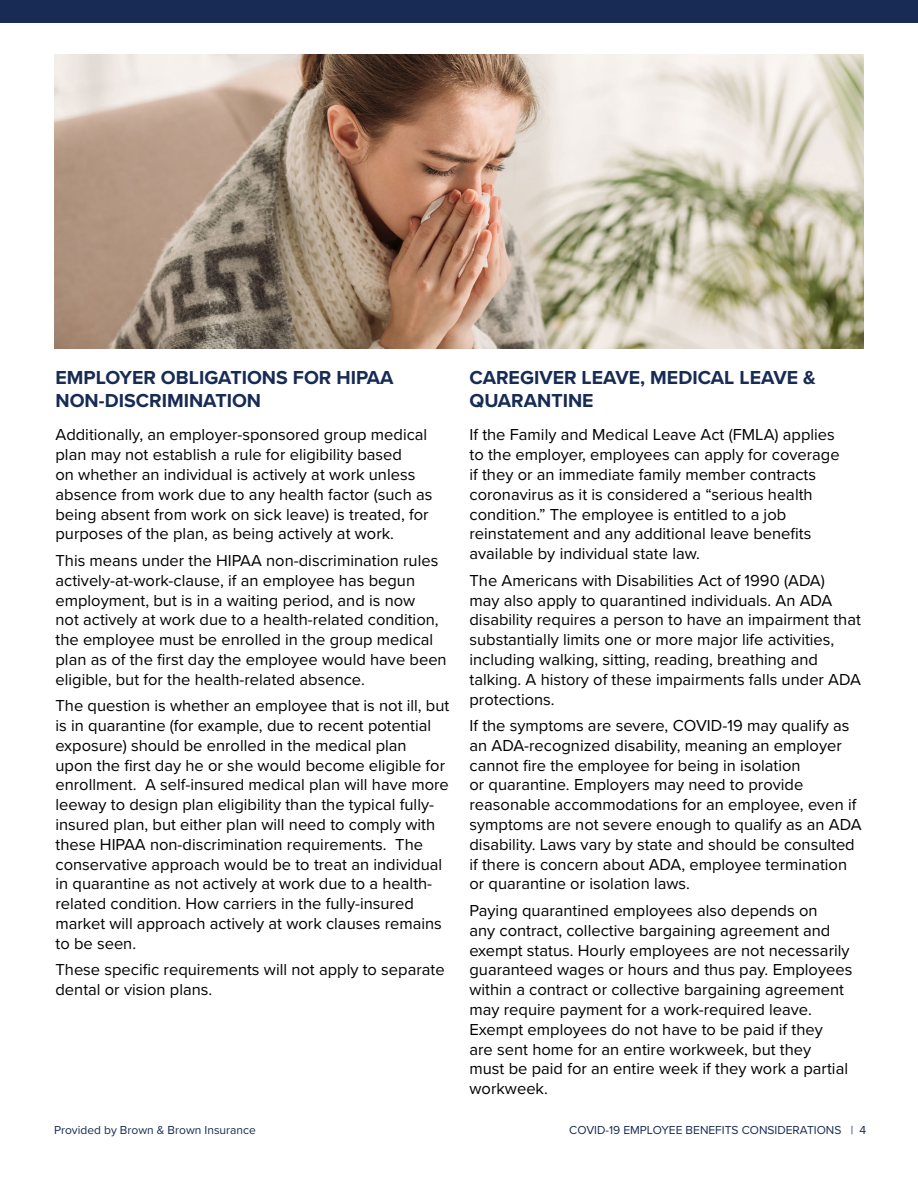
<style>
.page{position:relative;width:918px;height:1188px;background:#fff}
.page>*{position:absolute;margin:0;border:0;box-sizing:border-box;transform-origin:0 0}
.t1{font:700 19.5px/23.4px "Proxima Nova";color:#172b54}
.t2{font:16.5px/19.8px "Proxima Nova";color:#000}
.t3{font:12px "Proxima Nova";color:#172b54}
</style>
<div class="page">
<div style="left:0;top:0;width:918px;height:23px;background:#182b55"></div>
<img style="left:54px;top:54px;width:810px;height:295px">
<p class="t1" style="left:56px;top:365px;width:339px">EMPLOYER OBLIGATIONS FOR HIPAA<br>NON-DISCRIMINATION</p>
<p class="t2" style="left:56px;top:424px;width:378px">Additionally, an employer-sponsored group medical plan may not establish a rule for eligibility based<br>on whether an individual is actively at work unless absence from work due to any health factor (such as being absent from work on sick leave) is treated, for purposes of the plan, as being actively at work.</p>
<p class="t2" style="left:56px;top:550px;width:393px">This means under the HIPAA non-discrimination rules actively-at-work-clause, if an employee has begun employment, but is in a waiting period, and is now<br>not actively at work due to a health-related condition, the employee must be enrolled in the group medical plan as of the first day the employee would have been eligible, but for the health-related absence.</p>
<p class="t2" style="left:56px;top:695px;width:395px">The question is whether an employee that is not ill, but is in quarantine (for example, due to recent potential exposure) should be enrolled in the medical plan<br>upon the first day he or she would become eligible for enrollment. A self-insured medical plan will have more leeway to design plan eligibility than the typical fully&shy;insured plan, but either plan will need to comply with these HIPAA non-discrimination requirements. The conservative approach would be to treat an individual in quarantine as not actively at work due to a health&shy;related condition. How carriers in the fully-insured market will approach actively at work clauses remains to be seen.</p>
<p class="t2" style="left:56px;top:959px;width:391px">These specific requirements will not apply to separate dental or vision plans.</p>
<p class="t1" style="left:470px;top:365px;width:348px">CAREGIVER LEAVE, MEDICAL LEAVE &amp;<br>QUARANTINE</p>
<p class="t2" style="left:470px;top:424px;width:372px">If the Family and Medical Leave Act (FMLA) applies to the employer, employees can apply for coverage if they or an immediate family member contracts coronavirus as it is considered a “serious health condition.” The employee is entitled to a job reinstatement and any additional leave benefits available by individual state law.</p>
<p class="t2" style="left:470px;top:570px;width:393px">The Americans with Disabilities Act of 1990 (ADA)<br>may also apply to quarantined individuals. An ADA disability requires a person to have an impairment that substantially limits one or more major life activities, including walking, sitting, reading, breathing and talking. A history of these impairments falls under ADA protections.</p>
<p class="t2" style="left:470px;top:715px;width:394px">If the symptoms are severe, COVID-19 may qualify as an ADA-recognized disability, meaning an employer cannot fire the employee for being in isolation<br>or quarantine. Employers may need to provide reasonable accommodations for an employee, even if symptoms are not severe enough to qualify as an ADA disability. Laws vary by state and should be consulted if there is concern about ADA, employee termination or quarantine or isolation laws.</p>
<p class="t2" style="left:470px;top:900px;width:384px">Paying quarantined employees also depends on<br>any contract, collective bargaining agreement and exempt status. Hourly employees are not necessarily guaranteed wages or hours and thus pay. Employees within a contract or collective bargaining agreement may require payment for a work-required leave.<br>Exempt employees do not have to be paid if they<br>are sent home for an entire workweek, but they<br>must be paid for an entire week if they work a partial workweek.</p>
<p class="t3" style="left:54px;top:1121px;width:203px">Provided by Brown &amp; Brown Insurance</p>
<p class="t3" style="left:569px;top:1121px;width:298px">COVID-19 EMPLOYEE BENEFITS CONSIDERATIONS | 4</p>
</div>
